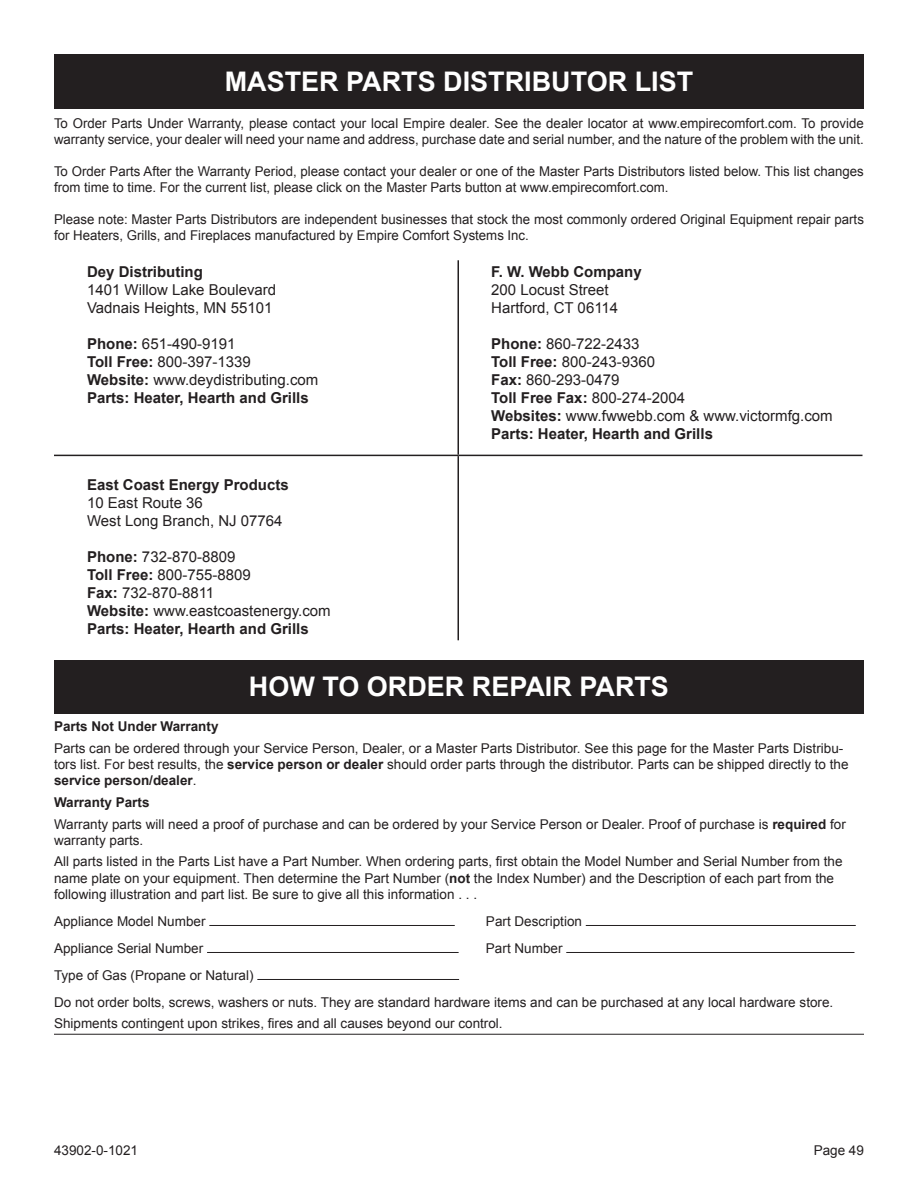
<style>
.page{position:relative;width:918px;height:1188px;background:#fff}
.page>*{position:absolute;margin:0;border:0;box-sizing:border-box;transform-origin:0 0}
.t1{font:700 27px "Arial";color:#fff}
.t2{font:15px "Arial";color:#231f20}
.t3{font:700 15px "Arial";color:#231f20}
.t4{font:13.5px/16.2px "Arial";color:#231f20}
.t5{font:700 13.5px "Arial";color:#231f20}
.s1{font-weight:700}
.s2{font-weight:400}
</style>
<div class="page">
<div style="left:54px;top:54px;width:810px;height:54px;background:#231f20"></div>
<hr style="left:54px;top:1034px;width:810px;height:1px;background:#231f20">
<hr style="left:209px;top:925px;width:246px;height:1px;background:#231f20">
<hr style="left:586px;top:925px;width:270px;height:1px;background:#231f20">
<hr style="left:207px;top:952px;width:252px;height:1px;background:#231f20">
<hr style="left:566px;top:952px;width:288px;height:1px;background:#231f20">
<hr style="left:257px;top:979px;width:202px;height:1px;background:#231f20">
<div style="left:54px;top:660px;width:810px;height:54px;background:#231f20"></div>
<hr style="left:458px;top:260px;width:1px;height:195px;background:#231f20">
<hr style="left:54px;top:455px;width:404px;height:1px;background:#231f20">
<hr style="left:458px;top:455px;width:404px;height:1px;background:#231f20">
<hr style="left:458px;top:456px;width:1px;height:184px;background:#231f20">
<p class="t1" style="left:225px;top:63px;width:470px">MASTER PARTS DISTRIBUTOR LIST</p>
<p class="t4" style="left:54px;top:115px;width:811px">To Order Parts Under Warranty, please contact your local Empire dealer. See the dealer locator at www.empirecomfort.com. To provide warranty service, your dealer will need your name and address, purchase date and serial number, and the nature of the problem with the unit.</p>
<p class="t4" style="left:54px;top:163px;width:811px">To Order Parts After the Warranty Period, please contact your dealer or one of the Master Parts Distributors listed below. This list changes from time to time. For the current list, please click on the Master Parts button at www.empirecomfort.com.</p>
<p class="t4" style="left:54px;top:211px;width:811px">Please note: Master Parts Distributors are independent businesses that stock the most commonly ordered Original Equipment repair parts for Heaters, Grills, and Fireplaces manufactured by Empire Comfort Systems Inc.</p>
<p class="t3" style="left:87px;top:262px;width:117px">Dey Distributing</p>
<p class="t2" style="left:87px;top:280px;width:191px">1401 Willow Lake Boulevard</p>
<p class="t2" style="left:87px;top:298px;width:187px">Vadnais Heights, MN 55101</p>
<p class="t2" style="left:87px;top:334px;width:150px"><span class="s1">Phone:</span> 651-490-9191</p>
<p class="t2" style="left:87px;top:352px;width:165px"><span class="s1">Toll Free:</span> 800-397-1339</p>
<p class="t2" style="left:87px;top:370px;width:233px"><span class="s1">Website:</span> www.deydistributing.com</p>
<p class="t3" style="left:87px;top:388px;width:223px">Parts: Heater, Hearth and Grills</p>
<p class="t3" style="left:87px;top:475px;width:203px">East Coast Energy Products</p>
<p class="t2" style="left:87px;top:493px;width:117px">10 East Route 36</p>
<p class="t2" style="left:87px;top:511px;width:197px">West Long Branch, NJ 07764</p>
<p class="t2" style="left:87px;top:547px;width:150px"><span class="s1">Phone:</span> 732-870-8809</p>
<p class="t2" style="left:87px;top:565px;width:165px"><span class="s1">Toll Free:</span> 800-755-8809</p>
<p class="t2" style="left:87px;top:583px;width:129px"><span class="s1">Fax:</span> 732-870-8811</p>
<p class="t2" style="left:87px;top:601px;width:245px"><span class="s1">Website:</span> www.eastcoastenergy.com</p>
<p class="t3" style="left:87px;top:619px;width:223px">Parts: Heater, Hearth and Grills</p>
<p class="t3" style="left:491px;top:262px;width:152px">F. W. Webb Company</p>
<p class="t2" style="left:491px;top:280px;width:119px">200 Locust Street</p>
<p class="t2" style="left:491px;top:298px;width:129px">Hartford, CT 06114</p>
<p class="t2" style="left:491px;top:334px;width:150px"><span class="s1">Phone:</span> 860-722-2433</p>
<p class="t2" style="left:491px;top:352px;width:165px"><span class="s1">Toll Free:</span> 800-243-9360</p>
<p class="t2" style="left:491px;top:370px;width:130px"><span class="s1">Fax:</span> 860-293-0479</p>
<p class="t3" style="left:491px;top:388px;width:195px">Toll Free Fax: <span class="s2">800-274-2004</span></p>
<p class="t2" style="left:491px;top:406px;width:343px"><span class="s1">Websites:</span> www.fwwebb.com &amp; www.victormfg.com</p>
<p class="t3" style="left:491px;top:424px;width:223px">Parts: Heater, Hearth and Grills</p>
<p class="t1" style="left:249px;top:669px;width:422px">HOW TO ORDER REPAIR PARTS</p>
<p class="t5" style="left:54px;top:718px;width:166px">Parts Not Under Warranty</p>
<p class="t4" style="left:54px;top:740px;width:796px">Parts can be ordered through your Service Person, Dealer, or a Master Parts Distributor. See this page for the Master Parts Distribu&shy;tors list. For best results, the <span class="s1">service person or dealer</span> should order parts through the distributor. Parts can be shipped directly to the <span class="s1">service person/dealer</span>.</p>
<p class="t5" style="left:54px;top:793px;width:97px">Warranty Parts</p>
<p class="t4" style="left:54px;top:816px;width:793px">Warranty parts will need a proof of purchase and can be ordered by your Service Person or Dealer. Proof of purchase is <span class="s1">required</span> for warranty parts.</p>
<p class="t4" style="left:54px;top:854px;width:790px">All parts listed in the Parts List have a Part Number. When ordering parts, first obtain the Model Number and Serial Number from the name plate on your equipment. Then determine the Part Number (<span class="s1">not</span> the Index Number) and the Description of each part from the following illustration and part list. Be sure to give all this information . . .</p>
<p class="t4" style="left:54px;top:913px;width:153px">Appliance Model Number</p>
<p class="t4" style="left:486px;top:913px;width:98px">Part Description</p>
<p class="t4" style="left:54px;top:940px;width:151px">Appliance Serial Number</p>
<p class="t4" style="left:486px;top:940px;width:78px">Part Number</p>
<p class="t4" style="left:54px;top:967px;width:201px">Type of Gas (Propane or Natural)</p>
<p class="t4" style="left:54px;top:994px;width:781px">Do not order bolts, screws, washers or nuts. They are standard hardware items and can be purchased at any local hardware store.</p>
<p class="t4" style="left:54px;top:1016px;width:450px">Shipments contingent upon strikes, fires and all causes beyond our control.</p>
<p class="t4" style="left:54px;top:1143px;width:86px">43902-0-1021</p>
<p class="t4" style="left:814px;top:1143px;width:52px">Page 49</p>
</div>
